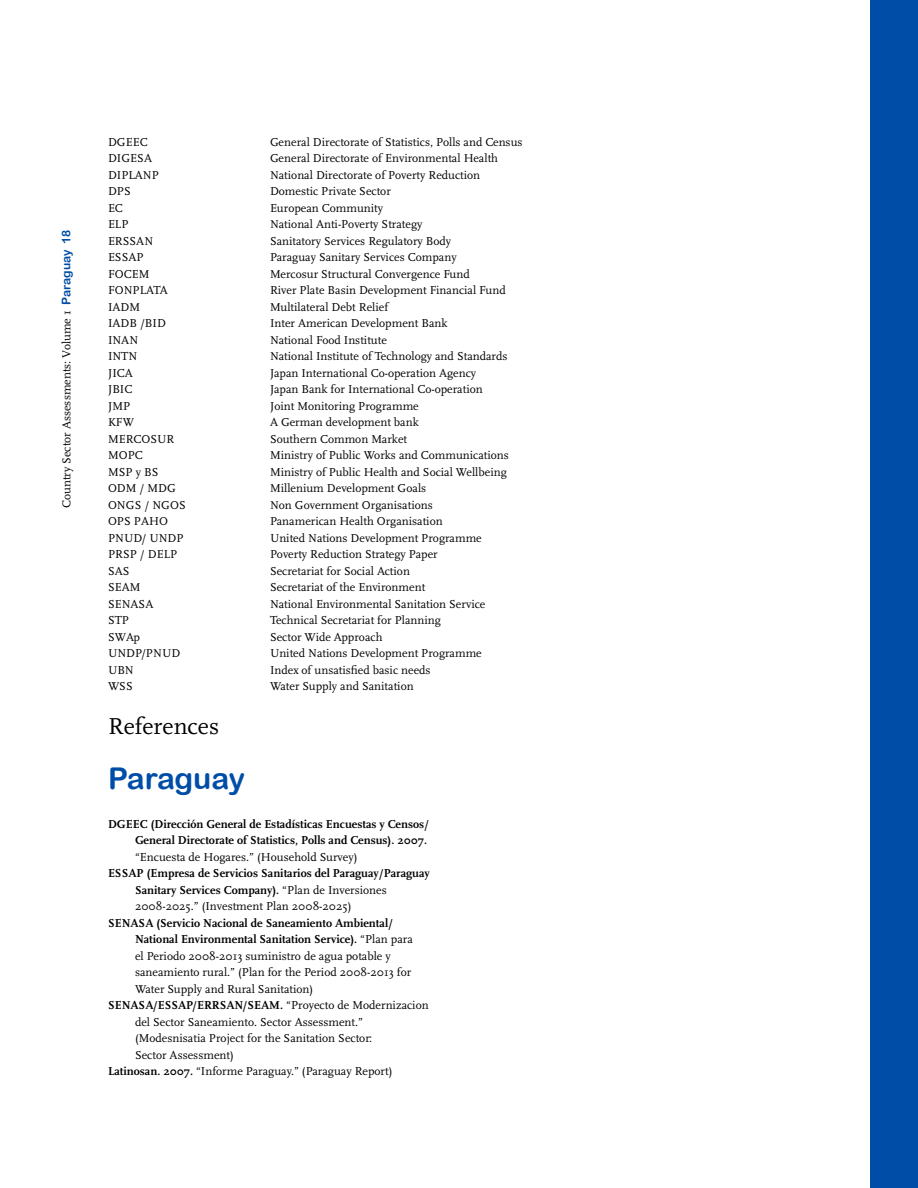
<style>
.page{position:relative;width:918px;height:1188px;background:#fff}
.page>*{position:absolute;margin:0;border:0;box-sizing:border-box;transform-origin:0 0}
.t1{font:30px "Arial Rounded MT Bold";letter-spacing:-.015em;color:#004da8}
.t2{font:24px "Scala";color:#000}
.t3{font:12px "Scala";color:#000}
.t4{font:700 12px/16.5px "Scala";color:#000;text-align:right}
.s1{font-family:"Arial Rounded MT Bold";color:#004da8}
.s2{font-weight:400}
.s3{font-weight:700}
</style>
<div class="page">
<div style="left:870px;top:0;width:48px;height:1188px;background:#004da8"></div>
<p class="t3" style="left:60px;top:508px;width:280px;rotate:-90deg">Country Sector Assessments: Volume 1 <span class="s1">Paraguay 18</span></p>
<p class="t3" style="left:108px;top:135px;width:41px">DGEEC</p>
<p class="t3" style="left:270px;top:135px;width:254px">General Directorate of Statistics, Polls and Census</p>
<p class="t3" style="left:108px;top:152px;width:46px">DIGESA</p>
<p class="t3" style="left:270px;top:152px;width:230px">General Directorate of Environmental Health</p>
<p class="t3" style="left:108px;top:168px;width:53px">DIPLANP</p>
<p class="t3" style="left:270px;top:168px;width:212px">National Directorate of Poverty Reduction</p>
<p class="t3" style="left:108px;top:185px;width:24px">DPS</p>
<p class="t3" style="left:270px;top:185px;width:122px">Domestic Private Sector</p>
<p class="t3" style="left:108px;top:201px;width:16px">EC</p>
<p class="t3" style="left:270px;top:201px;width:115px">European Community</p>
<p class="t3" style="left:108px;top:218px;width:22px">ELP</p>
<p class="t3" style="left:270px;top:218px;width:154px">National Anti-Poverty Strategy</p>
<p class="t3" style="left:108px;top:234px;width:47px">ERSSAN</p>
<p class="t3" style="left:270px;top:234px;width:183px">Sanitatory Services Regulatory Body</p>
<p class="t3" style="left:108px;top:251px;width:37px">ESSAP</p>
<p class="t3" style="left:270px;top:251px;width:188px">Paraguay Sanitary Services Company</p>
<p class="t3" style="left:108px;top:267px;width:43px">FOCEM</p>
<p class="t3" style="left:270px;top:267px;width:201px">Mercosur Structural Convergence Fund</p>
<p class="t3" style="left:108px;top:284px;width:61px">FONPLATA</p>
<p class="t3" style="left:270px;top:284px;width:237px">River Plate Basin Development Financial Fund</p>
<p class="t3" style="left:108px;top:300px;width:34px">IADM</p>
<p class="t3" style="left:270px;top:300px;width:120px">Multilateral Debt Relief</p>
<p class="t3" style="left:108px;top:317px;width:59px">IADB /BID</p>
<p class="t3" style="left:270px;top:317px;width:179px">Inter American Development Bank</p>
<p class="t3" style="left:108px;top:333px;width:32px">INAN</p>
<p class="t3" style="left:270px;top:333px;width:118px">National Food Institute</p>
<p class="t3" style="left:108px;top:350px;width:31px">INTN</p>
<p class="t3" style="left:270px;top:350px;width:239px">National Institute of Technology and Standards</p>
<p class="t3" style="left:108px;top:366px;width:26px">JICA</p>
<p class="t3" style="left:270px;top:366px;width:208px">Japan International Co-operation Agency</p>
<p class="t3" style="left:108px;top:383px;width:26px">JBIC</p>
<p class="t3" style="left:270px;top:383px;width:214px">Japan Bank for International Co-operation</p>
<p class="t3" style="left:108px;top:399px;width:24px">JMP</p>
<p class="t3" style="left:270px;top:399px;width:150px">Joint Monitoring Programme</p>
<p class="t3" style="left:108px;top:416px;width:27px">KFW</p>
<p class="t3" style="left:270px;top:416px;width:150px">A German development bank</p>
<p class="t3" style="left:108px;top:432px;width:68px">MERCOSUR</p>
<p class="t3" style="left:270px;top:432px;width:139px">Southern Common Market</p>
<p class="t3" style="left:108px;top:449px;width:36px">MOPC</p>
<p class="t3" style="left:270px;top:449px;width:241px">Ministry of Public Works and Communications</p>
<p class="t3" style="left:108px;top:465px;width:52px">MSP y BS</p>
<p class="t3" style="left:270px;top:465px;width:238px">Ministry of Public Health and Social Wellbeing</p>
<p class="t3" style="left:108px;top:482px;width:70px">ODM / MDG</p>
<p class="t3" style="left:270px;top:482px;width:158px">Millenium Development Goals</p>
<p class="t3" style="left:108px;top:498px;width:79px">ONGS / NGOS</p>
<p class="t3" style="left:270px;top:498px;width:164px">Non Government Organisations</p>
<p class="t3" style="left:108px;top:515px;width:62px">OPS PAHO</p>
<p class="t3" style="left:270px;top:515px;width:174px">Panamerican Health Organisation</p>
<p class="t3" style="left:108px;top:531px;width:77px">PNUD/ UNDP</p>
<p class="t3" style="left:270px;top:531px;width:213px">United Nations Development Programme</p>
<p class="t3" style="left:108px;top:548px;width:71px">PRSP / DELP</p>
<p class="t3" style="left:270px;top:548px;width:169px">Poverty Reduction Strategy Paper</p>
<p class="t3" style="left:108px;top:564px;width:23px">SAS</p>
<p class="t3" style="left:270px;top:564px;width:141px">Secretariat for Social Action</p>
<p class="t3" style="left:108px;top:581px;width:34px">SEAM</p>
<p class="t3" style="left:270px;top:581px;width:157px">Secretariat of the Environment</p>
<p class="t3" style="left:108px;top:597px;width:47px">SENASA</p>
<p class="t3" style="left:270px;top:597px;width:217px">National Environmental Sanitation Service</p>
<p class="t3" style="left:108px;top:614px;width:23px">STP</p>
<p class="t3" style="left:270px;top:614px;width:172px">Technical Secretariat for Planning</p>
<p class="t3" style="left:108px;top:630px;width:34px">SWAp</p>
<p class="t3" style="left:270px;top:630px;width:114px">Sector Wide Approach</p>
<p class="t3" style="left:108px;top:647px;width:74px">UNDP/PNUD</p>
<p class="t3" style="left:270px;top:647px;width:213px">United Nations Development Programme</p>
<p class="t3" style="left:108px;top:663px;width:27px">UBN</p>
<p class="t3" style="left:270px;top:663px;width:162px">Index of unsatisfied basic needs</p>
<p class="t3" style="left:108px;top:680px;width:26px">WSS</p>
<p class="t3" style="left:270px;top:680px;width:145px">Water Supply and Sanitation</p>
<h2 class="t2" style="left:108px;top:713px;width:113px">References</h2>
<h1 class="t1" style="left:108px;top:760px;width:139px">Paraguay</h1>
<p class="t4" style="left:108px;top:816px;width:323px">DGEEC (Dirección General de Estadísticas Encuestas y Censos/<br>General Directorate of Statistics, Polls and Census). 2007.</p>
<p class="t3" style="left:135px;top:850px;width:224px">“Encuesta de Hogares.” (Household Survey)</p>
<p class="t4" style="left:135px;top:865px;width:296px;text-align:left;text-indent:-27px">ESSAP (Empresa de Servicios Sanitarios del Paraguay/Paraguay<br>Sanitary Services Company). <span class="s2">“Plan de Inversiones<br>2008-2025.” (Investment Plan 2008-2025)</span></p>
<p class="t4" style="left:108px;top:915px;width:287px">SENASA (Servicio Nacional de Saneamiento Ambiental/</p>
<p class="t4" style="left:135px;top:931px;width:279px">National Environmental Sanitation Service). <span class="s2">“Plan para</span></p>
<p class="t3" style="left:135px;top:949px;width:257px">el Periodo 2008-2013 suministro de agua potable y</p>
<p class="t3" style="left:135px;top:966px;width:278px">saneamiento rural.” (Plan for the Period 2008-2013 for</p>
<p class="t3" style="left:135px;top:982px;width:180px">Water Supply and Rural Sanitation)</p>
<p class="t4" style="left:108px;top:997px;width:322px">SENASA/ESSAP/ERRSAN/SEAM. <span class="s2">“Proyecto de Modernizacion</span></p>
<p class="t3" style="left:135px;top:1015px;width:230px">del Sector Saneamiento. Sector Assessment.”</p>
<p class="t3" style="left:135px;top:1032px;width:239px">(Modesnisatia Project for the Sanitation Sector:</p>
<p class="t3" style="left:135px;top:1048px;width:100px">Sector Assessment)</p>
<p class="t3" style="left:108px;top:1065px;width:286px"><span class="s3">Latinosan. 2007.</span> “Informe Paraguay.” (Paraguay Report)</p>
</div>
